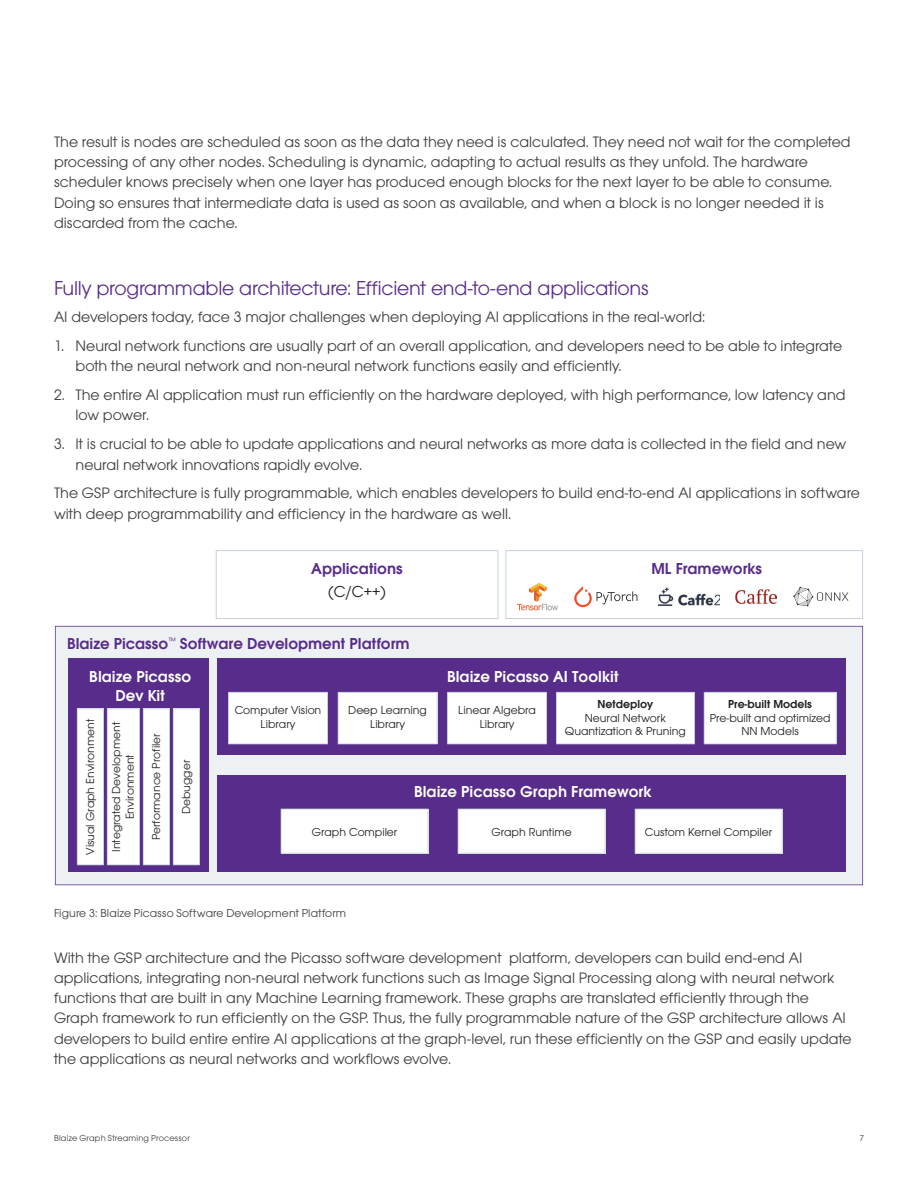
<style>
.page{position:relative;width:918px;height:1188px;background:#fff}
.page>*{position:absolute;margin:0;border:0;box-sizing:border-box;transform-origin:0 0}
.Subhead_1{font:21px "Avant Garde ITC";letter-spacing:-.01em;color:#592d8c}
.t1{font:600 16.5px/23px "Avant Garde ITC";color:#582c8a;text-align:center}
.t2{font:600 16.5px "Avant Garde ITC";color:#fff}
.Body_copy{font:15.75px/20.2px "Avant Garde ITC";color:#3e3e3f}
.t3{font:12px/13.5px "Avant Garde ITC";color:#231f20;text-align:center}
.t4{font:12px "Avant Garde ITC";letter-spacing:.01em;color:#3e3e3f}
.Footer_Copy{font:9px "Avant Garde ITC";letter-spacing:.02em;color:#3e3e3f}
.s1{font-weight:400;color:#231f20}
.s2{color:#fff}
.s3{font-weight:600}
</style>
<div class="page">
<svg style="left:216px;top:550px;width:282px;height:69px"></svg>
<div style="left:55px;top:626px;width:808px;height:259px;background:#eef1f4"></div>
<div style="left:68px;top:658px;width:141px;height:213px;background:#582c8a"></div>
<div style="left:217px;top:658px;width:629px;height:97px;background:#582c8a"></div>
<div style="left:217px;top:775px;width:629px;height:96px;background:#582c8a"></div>
<div style="left:228px;top:692px;width:100px;height:52px;background:#fff"></div>
<div style="left:338px;top:692px;width:99px;height:52px;background:#fff"></div>
<div style="left:447px;top:692px;width:100px;height:52px;background:#fff"></div>
<div style="left:556px;top:692px;width:139px;height:52px;background:#fff"></div>
<div style="left:704px;top:692px;width:133px;height:52px;background:#fff"></div>
<svg style="left:281px;top:809px;width:147px;height:45px;background:#fcfdfd"></svg>
<svg style="left:458px;top:809px;width:147px;height:45px;background:#fcfdfd"></svg>
<svg style="left:635px;top:809px;width:148px;height:45px;background:#fcfcfd"></svg>
<svg style="left:77px;top:708px;width:123px;height:157px;background:#efecf4"></svg>
<svg style="left:506px;top:550px;width:357px;height:69px"></svg>
<p class="Body_copy" style="left:54px;top:132px;width:798px">The result is nodes are scheduled as soon as the data they need is calculated. They need not wait for the completed processing of any other nodes. Scheduling is dynamic, adapting to actual results as they unfold. The hardware scheduler knows precisely when one layer has produced enough blocks for the next layer to be able to consume.<br>Doing so ensures that intermediate data is used as soon as available, and when a block is no longer needed it is discarded from the cache.</p>
<p class="Subhead_1" style="left:54px;top:275px;width:597px">Fully programmable architecture: Efficient end-to-end applications</p>
<p class="Body_copy" style="left:54px;top:307px;width:653px">AI developers today, face 3 major challenges when deploying AI applications in the real-world:</p>
<p class="Body_copy" style="left:76px;top:336px;width:768px;text-indent:-22px">1. Neural network functions are usually part of an overall application, and developers need to be able to integrate both the neural network and non-neural network functions easily and efficiently.</p>
<p class="Body_copy" style="left:76px;top:385px;width:772px;text-indent:-22px">2. The entire AI application must run efficiently on the hardware deployed, with high performance, low latency and low power.</p>
<p class="Body_copy" style="left:76px;top:434px;width:772px;text-indent:-22px">3. It is crucial to be able to update applications and neural networks as more data is collected in the field and new neural network innovations rapidly evolve.</p>
<p class="Body_copy" style="left:54px;top:483px;width:807px">The GSP architecture is fully programmable, which enables developers to build end-to-end AI applications in software with deep programmability and efficiency in the hardware as well.</p>
<p class="t1" style="left:311px;top:557px;width:93px">Applications <span class="s1">(C/C++)</span></p>
<p class="t1" style="left:651px;top:557px;width:112px">ML Frameworks</p>
<p class="t1" style="left:89px;top:628px;width:322px;line-height:32.2px;text-align:left;text-indent:-22px">Blaize Picasso<sup>™</sup> Software Development Platform<br><span class="s2">Blaize Picasso</span></p>
<p class="t2" style="left:115px;top:686px;width:51px">Dev Kit</p>
<p class="t2" style="left:447px;top:667px;width:173px">Blaize Picasso AI Toolkit</p>
<p class="t3" style="left:235px;top:704px;width:88px">Computer Vision<br>Library</p>
<p class="t3" style="left:348px;top:704px;width:80px">Deep Learning<br>Library</p>
<p class="t3" style="left:458px;top:704px;width:79px">Linear Algebra<br>Library</p>
<p class="t3" style="left:565px;top:698px;width:122px"><span class="s3">Netdeploy<br></span>Neural Network<br>Quantization &amp; Pruning</p>
<p class="t3" style="left:710px;top:698px;width:122px"><span class="s3">Pre-built Models<br></span>Pre-built and optimized<br>NN Models</p>
<p class="t3" style="left:77px;top:855px;width:138px;line-height:26.1px;text-align:left;rotate:-90deg">Visual Graph Environment<br>Integrated Development</p>
<p class="t3" style="left:150px;top:840px;width:109px;rotate:-90deg">Performance Profiler</p>
<p class="t3" style="left:123px;top:819px;width:67px;rotate:-90deg">Environment</p>
<p class="t3" style="left:180px;top:814px;width:56px;rotate:-90deg">Debugger</p>
<p class="t2" style="left:414px;top:782px;width:239px">Blaize Picasso Graph Framework</p>
<p class="t3" style="left:312px;top:825px;width:87px">Graph Compiler</p>
<p class="t3" style="left:491px;top:825px;width:82px">Graph Runtime</p>
<p class="t3" style="left:645px;top:825px;width:129px">Custom Kernel Compiler</p>
<p class="t4" style="left:54px;top:906px;width:294px">Figure 3: Blaize Picasso Software Development Platform</p>
<p class="Body_copy" style="left:54px;top:947px;width:799px">With the GSP architecture and the Picasso software development platform, developers can build end-end AI applications, integrating non-neural network functions such as Image Signal Processing along with neural network functions that are built in any Machine Learning framework. These graphs are translated efficiently through the Graph framework to run efficiently on the GSP. Thus, the fully programmable nature of the GSP architecture allows AI developers to build entire entire AI applications at the graph-level, run these efficiently on the GSP and easily update the applications as neural networks and workflows evolve.</p>
<p class="Footer_Copy" style="left:54px;top:1133px;width:137px">Blaize Graph Streaming Processor</p>
<p class="Footer_Copy" style="left:860px;top:1133px;width:6px">7</p>
</div>
